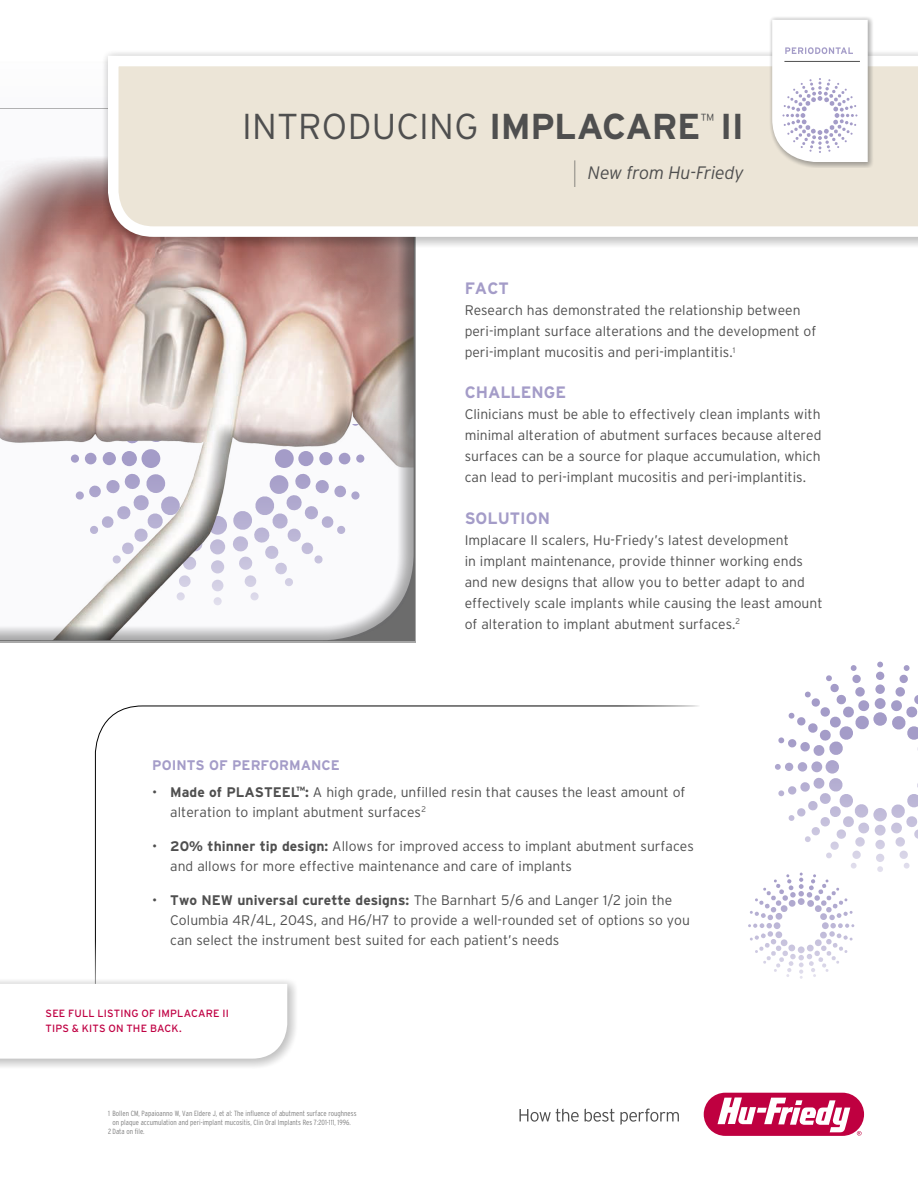
<style>
.page{position:relative;width:918px;height:1188px;background:#fff}
.page>*{position:absolute;margin:0;border:0;box-sizing:border-box;transform-origin:0 0}
.t1{font:300 36px "Interstate";letter-spacing:.01em;color:#4f4f4f}
.t2{font:italic 300 18px "Interstate";letter-spacing:-.02em;color:#4f4f4f}
.t3{font:700 16.5px "Interstate";color:#a49cc8}
.t4{font:300 13.8px/21px "Interstate";color:#4f4f4f}
.t5{font:700 13.8px "Interstate";color:#a49cc8}
.t6{font:10.5px/15px "Interstate";letter-spacing:.015em;color:#c00143}
.t7{font:300 condensed 7.5px/9px "Interstate";color:#7d7d7d;text-align:center}
.s1{font-weight:700}
.s2{font-weight:100;font-style:normal;font-size:27px}
</style>
<div class="page">
<div style="left:0;top:61px;width:415px;height:581px;background:#000;opacity:.35"></div>
<div style="left:826px;top:760px;width:13px;height:14px;background:#aea7ce;border-radius:50%"></div>
<div style="left:811px;top:761px;width:11px;height:11px;background:#aea7ce;border-radius:50%"></div>
<svg style="left:798px;top:762px;width:9px;height:10px"></svg>
<div style="left:785px;top:763px;width:8px;height:8px;background:#aea7ce;border-radius:50%"></div>
<svg style="left:775px;top:764px;width:6px;height:6px"></svg>
<div style="left:873px;top:712px;width:14px;height:14px;background:#a49cc8;border-radius:50%"></div>
<div style="left:875px;top:698px;width:11px;height:11px;background:#a49cc8;border-radius:50%"></div>
<div style="left:875px;top:684px;width:10px;height:10px;background:#a49cc8;border-radius:50%"></div>
<div style="left:876px;top:672px;width:8px;height:8px;background:#a49cc8;border-radius:50%"></div>
<svg style="left:877px;top:662px;width:6px;height:5px"></svg>
<div style="left:873px;top:808px;width:14px;height:13px;background:#c1bcda;border-radius:50%"></div>
<div style="left:875px;top:825px;width:11px;height:11px;background:#c9c5de;border-radius:50%"></div>
<svg style="left:875px;top:840px;width:10px;height:9px"></svg>
<div style="left:876px;top:854px;width:8px;height:8px;background:#d9d6e8;border-radius:50%"></div>
<svg style="left:877px;top:866px;width:6px;height:6px"></svg>
<svg style="left:778px;top:790px;width:7px;height:7px"></svg>
<div style="left:850px;top:665px;width:7px;height:6px;background:#a49cc8;border-radius:2px"></div>
<svg style="left:903px;top:862px;width:7px;height:7px"></svg>
<svg style="left:891px;top:783px;width:27px;height:76px"></svg>
<svg style="left:891px;top:674px;width:27px;height:76px"></svg>
<div style="left:903px;top:665px;width:7px;height:6px;background:#a49cc8;border-radius:2px"></div>
<svg style="left:788px;top:777px;width:81px;height:82px"></svg>
<svg style="left:850px;top:862px;width:7px;height:7px"></svg>
<svg style="left:788px;top:674px;width:82px;height:82px"></svg>
<svg style="left:778px;top:737px;width:7px;height:7px"></svg>
<svg style="left:748px;top:873px;width:106px;height:106px"></svg>
<div style="left:103px;top:50px;width:815px;height:198px;background:#000;opacity:.26"></div>
<svg style="left:103px;top:51px;width:815px;height:191px;background:#ece5da"></svg>
<div style="left:704px;top:1093px;width:160px;height:43px;background:#bf0040;border-radius:22px"></div>
<svg style="left:718px;top:1097px;width:132px;height:35px"></svg>
<svg style="left:857px;top:1131px;width:5px;height:5px"></svg>
<svg style="left:519px;top:1109px;width:60px;height:13px"></svg>
<svg style="left:585px;top:1109px;width:29px;height:13px"></svg>
<svg style="left:620px;top:1109px;width:59px;height:16px"></svg>
<div style="left:769px;top:17px;width:105px;height:151px;background:#4f4f4f;opacity:.5"></div>
<svg style="left:768px;top:17px;width:104px;height:149px"></svg>
<svg style="left:95px;top:705px;width:603px;height:273px"></svg>
<div style="left:0;top:978px;width:298px;height:92px;background:#000;opacity:.26"></div>
<svg style="left:0;top:980px;width:291px;height:82px"></svg>
<p class="t1" style="left:242px;top:104px;width:503px">INTRODUCING <span class="s1">IMPLACARE</span><sup>™</sup> <span class="s1">II</span></p>
<p class="t2" style="left:571px;top:162px;width:174px"><span class="s2">|</span> New from Hu-Friedy</p>
<p class="t3" style="left:465px;top:278px;width:46px">FACT</p>
<p class="t4" style="left:465px;top:300px;width:353px">Research has demonstrated the relationship between peri-implant surface alterations and the development of peri-implant mucositis and peri-implantitis.<sup>1</sup></p>
<p class="t3" style="left:465px;top:383px;width:103px">CHALLENGE</p>
<p class="t4" style="left:465px;top:404px;width:358px;text-align:justify">Clinicians must be able to effectively clean implants with minimal alteration of abutment surfaces because altered surfaces can be a source for plaque accumulation, which can lead to peri-implant mucositis and peri-implantitis.</p>
<p class="t3" style="left:465px;top:508px;width:87px">SOLUTION</p>
<p class="t4" style="left:465px;top:529px;width:359px">Implacare II scalers, Hu-Friedy’s latest development<br>in implant maintenance, provide thinner working ends and new designs that allow you to better adapt to and effectively scale implants while causing the least amount of alteration to implant abutment surfaces.<sup>2</sup></p>
<p class="t5" style="left:152px;top:757px;width:189px">POINTS OF PERFORMANCE</p>
<p class="t4" style="left:170px;top:782px;width:517px;line-height:20.2px;text-indent:-18px">• <span class="s1">Made of PLASTEEL</span><sup>™</sup><span class="s1">:</span> A high grade, unfilled resin that causes the least amount of alteration to implant abutment surfaces<sup>2</sup></p>
<p class="t4" style="left:170px;top:836px;width:525px;line-height:20.2px;text-indent:-18px">• <span class="s1">20% thinner tip design:</span> Allows for improved access to implant abutment surfaces and allows for more effective maintenance and care of implants</p>
<p class="t4" style="left:170px;top:890px;width:521px;line-height:20.2px;text-indent:-18px">• <span class="s1">Two NEW universal curette designs:</span> The Barnhart 5/6 and Langer 1/2 join the<br>Columbia 4R/4L, 204S, and H6/H7 to provide a well-rounded set of options so you can select the instrument best suited for each patient’s needs</p>
<p class="t6" style="left:46px;top:1006px;width:185px">SEE FULL LISTING OF IMPLACARE II<br>TIPS &amp; KITS ON THE BACK.</p>
<p class="t7" style="left:108px;top:1109px;width:250px">1 Bollen CM, Papaioanno W, Van Eldere J, et al: The influence of abutment surface roughness on plaque accumulation and peri-implant mucositis, Clin Oral Implants Res 7:201-111, 1996.</p>
<p class="t7" style="left:108px;top:1127px;width:38px">2 Data on file.</p>
</div>
